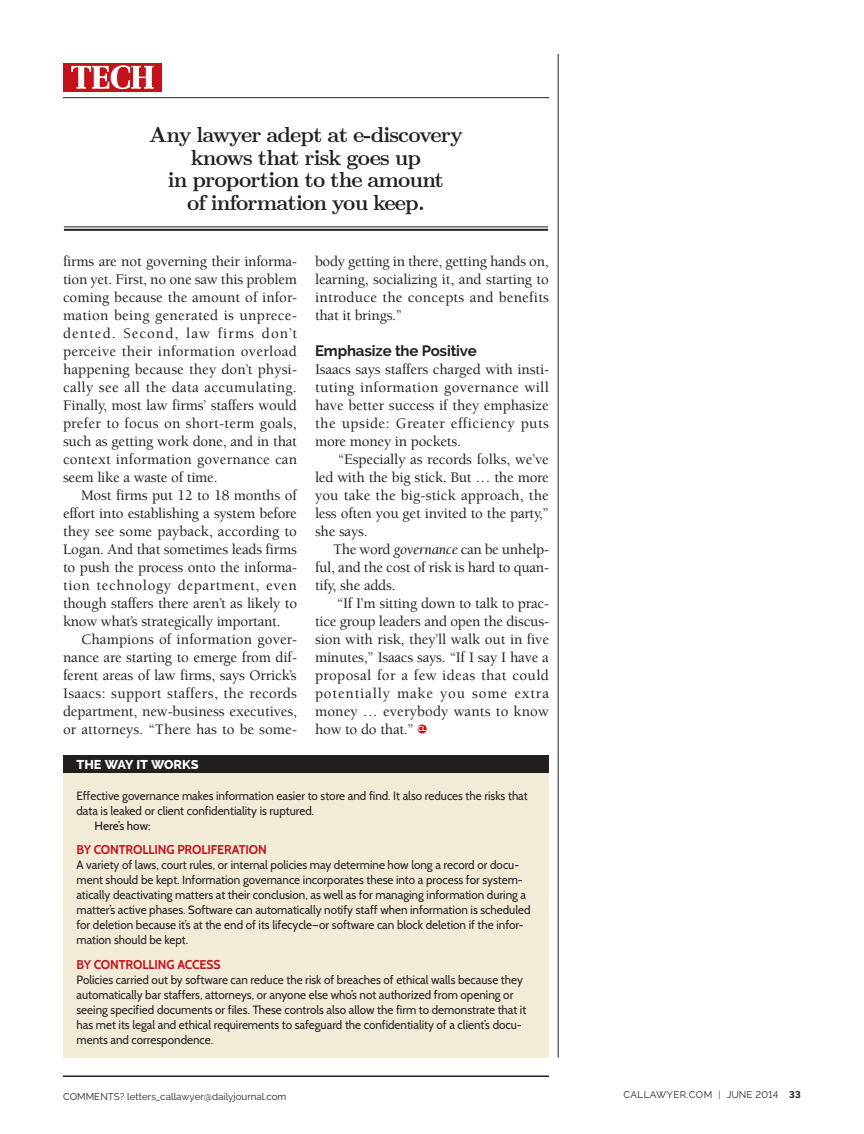
<style>
.page{position:relative;width:864px;height:1134px;background:#fff}
.page>*{position:absolute;margin:0;border:0;box-sizing:border-box;transform-origin:0 0}
.PQ_Column_No_Attribu{font:700 21.75px/22.5px "LM Roman 10";letter-spacing:-.04em;color:#231f20;text-align:center}
.Body_Text_Indent_YES{font:500 15px/18px "Berkeley Std";letter-spacing:-.015em;color:#231f20;text-align:justify}
.Body_Text_Indent_NO{font:500 15px/18px "Berkeley Std";letter-spacing:.01em;color:#231f20;text-align:justify}
.Body_Subhead_bold{font:700 15px "Raleway";letter-spacing:-.01em;color:#231f20}
.Sidebar_Text_cabin_I{font:700 12.75px "Cabin";letter-spacing:-.01em;color:#c4121a}
.t1{font:800 12.75px "Raleway";color:#fff}
.Sidebar_Text_Cabin_N{font:12px/15px "Cabin";color:#231f20}
.Sidebar_Text_cabin_I-2{font:500 12px "Cabin";letter-spacing:-.005em;color:#231f20}
.t2{font:9.75px "Raleway";letter-spacing:.005em;color:#231f20}
.t3{font:9.75px "Raleway";letter-spacing:.04em;color:#231f20}
.t4{font:700 9.75px "Raleway";color:#231f20}
.t5{font:700 7.5px "Pill Gothic 600 mg";color:#fff}
.s1{font-weight:400;font-style:italic}
.s2{font-weight:300}
</style>
<div class="page">
<div style="left:63px;top:63px;width:99px;height:29px;background:#c4121a"></div>
<svg style="left:72px;top:66px;width:81px;height:23px"></svg>
<hr style="left:63px;top:1076px;width:486px;height:1px;background:#231f20">
<hr style="left:63px;top:97px;width:486px;height:1px;background:#231f20">
<div style="left:418px;top:724px;width:9px;height:10px;background:#c4121a;border-radius:50%"></div>
<div style="left:63px;top:758px;width:486px;height:300px;background:#f1ebd8"></div>
<div style="left:63px;top:755px;width:486px;height:18px;background:#231f20"></div>
<hr style="left:558px;top:54px;width:1px;height:1004px;background:#231f20">
<hr style="left:64px;top:227px;width:484px;height:1px;background:#231f20">
<hr style="left:64px;top:229px;width:484px;height:2px;background:#231f20">
<p class="PQ_Column_No_Attribu" style="left:149px;top:122px;width:316px">Any lawyer adept at e-discovery knows that risk goes up<br>in proportion to the amount<br>of information you keep.</p>
<p class="Body_Text_Indent_NO" style="left:63px;top:252px;width:236px">firms are not governing their informa&shy;tion yet. First, no one saw this problem coming because the amount of infor&shy;mation being generated is unprece&shy;dented. Second, law firms don’t perceive their information overload happening because they don’t physi&shy;cally see all the data accumulating.<br>Finally, most law firms’ staffers would prefer to focus on short-term goals, such as getting work done, and in that context information governance can seem like a waste of time.</p>
<p class="Body_Text_Indent_YES" style="left:63px;top:486px;width:236px;text-indent:18px">Most firms put 12 to 18 months of effort into establishing a system before they see some payback, according to Logan. And that sometimes leads firms to push the process onto the informa&shy;tion technology department, even though staffers there aren’t as likely to know what’s strategically important.</p>
<p class="Body_Text_Indent_YES" style="left:63px;top:630px;width:236px;text-indent:18px">Champions of information gover&shy;nance are starting to emerge from dif&shy;ferent areas of law firms, says Orrick’s Isaacs: support staffers, the records department, new-business executives, or attorneys. “There has to be some-</p>
<p class="t1" style="left:76px;top:757px;width:124px">THE WAY IT WORKS</p>
<p class="Body_Text_Indent_YES" style="left:315px;top:252px;width:236px">body getting in there, getting hands on, learning, socializing it, and starting to introduce the concepts and benefits that it brings.”</p>
<p class="Body_Subhead_bold" style="left:315px;top:342px;width:163px">Emphasize the Positive</p>
<p class="Body_Text_Indent_NO" style="left:315px;top:360px;width:236px">Isaacs says staffers charged with insti&shy;tuting information governance will have better success if they emphasize the upside: Greater efficiency puts more money in pockets.</p>
<p class="Body_Text_Indent_YES" style="left:315px;top:450px;width:235px;text-indent:23px">“Especially as records folks, we’ve led with the big stick. But … the more you take the big-stick approach, the less often you get invited to the party,” she says.</p>
<p class="Body_Text_Indent_YES" style="left:315px;top:540px;width:236px;text-indent:18px">The word <span class="s1">governance</span> can be unhelp&shy;ful, and the cost of risk is hard to quan&shy;tify, she adds.</p>
<p class="Body_Text_Indent_YES" style="left:315px;top:594px;width:236px;text-indent:22px">“If I’m sitting down to talk to prac&shy;tice group leaders and open the discus&shy;sion with risk, they’ll walk out in five minutes,” Isaacs says. “If I say I have a proposal for a few ideas that could potentially make you some extra money … everybody wants to know how to do that.”</p>
<p class="t5" style="left:418px;top:726px;width:9px">CL</p>
<p class="Sidebar_Text_Cabin_N" style="left:76px;top:788px;width:453px">Effective governance makes information easier to store and find. It also reduces the risks that data is leaked or client confidentiality is ruptured.</p>
<p class="Sidebar_Text_cabin_I-2" style="left:94px;top:818px;width:58px">Here’s how:</p>
<p class="Sidebar_Text_cabin_I" style="left:76px;top:842px;width:192px">BY CONTROLLING PROLIFERATION</p>
<p class="Sidebar_Text_Cabin_N" style="left:76px;top:857px;width:456px">A variety of laws, court rules, or internal policies may determine how long a record or docu&shy;ment should be kept. Information governance incorporates these into a process for system&shy;atically deactivating matters at their conclusion, as well as for managing information during a matter’s active phases. Software can automatically notify staff when information is scheduled for deletion because it’s at the end of its lifecycle—or software can block deletion if the infor&shy;mation should be kept.</p>
<p class="Sidebar_Text_cabin_I" style="left:76px;top:957px;width:146px">BY CONTROLLING ACCESS</p>
<p class="Sidebar_Text_Cabin_N" style="left:76px;top:972px;width:451px">Policies carried out by software can reduce the risk of breaches of ethical walls because they automatically bar staffers, attorneys, or anyone else who’s not authorized from opening or seeing specified documents or files. These controls also allow the firm to demonstrate that it has met its legal and ethical requirements to safeguard the confidentiality of a client’s docu&shy;ments and correspondence.</p>
<p class="t2" style="left:63px;top:1091px;width:225px">COMMENTS? letters_callawyer@dailyjournal.com</p>
<p class="t3" style="left:624px;top:1089px;width:156px">CALLAWYER.COM <span class="s2">|</span> JUNE 2014</p>
<p class="t4" style="left:789px;top:1089px;width:13px">33</p>
</div>
